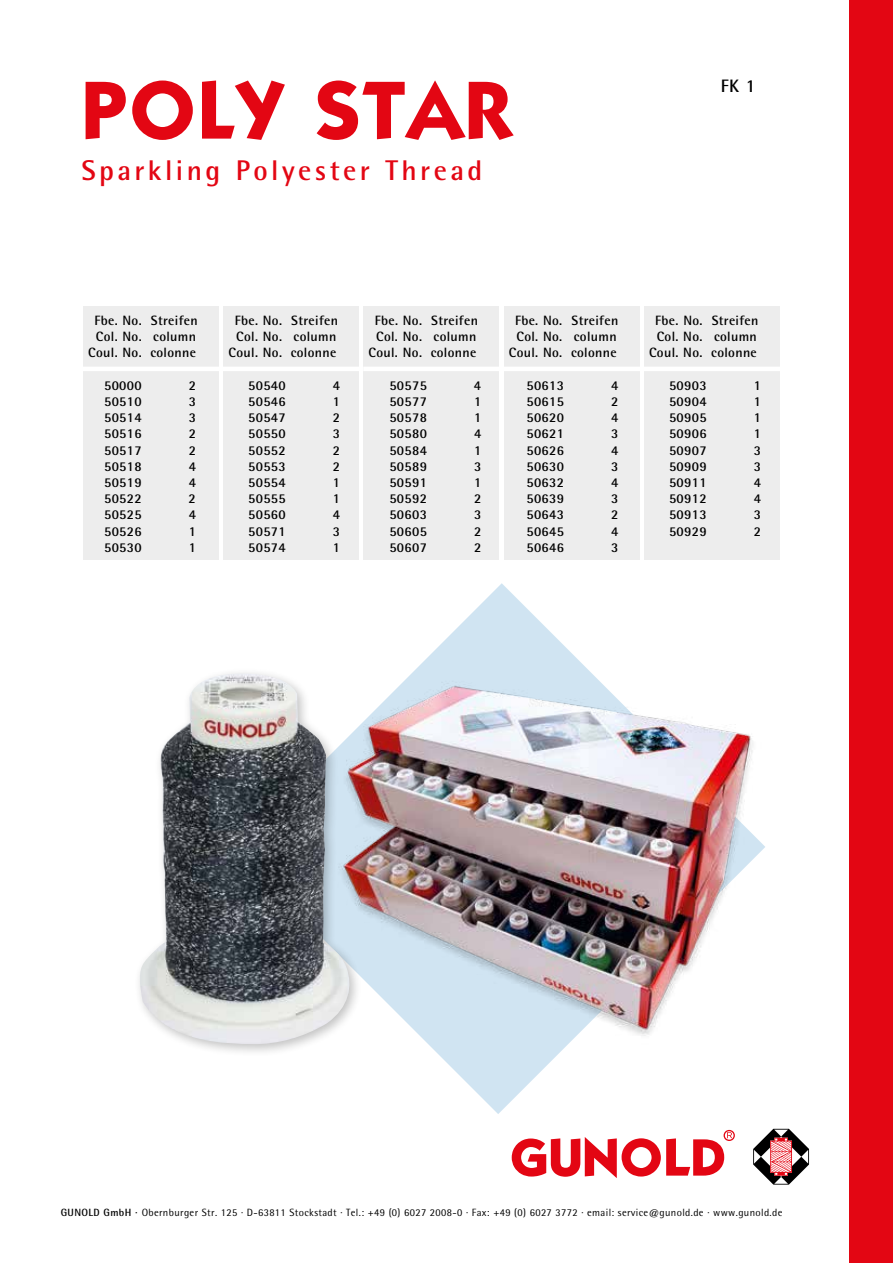
<style>
.page{position:relative;width:893px;height:1263px;background:#fff}
.page>*{position:absolute;margin:0;border:0;box-sizing:border-box;transform-origin:0 0}
.t1{font:700 82.8px "Itc Kabel";letter-spacing:.035em;color:#e30613}
.t2{font:700 28.5px "Rotis Semi Sans";letter-spacing:.12em;color:#e30613}
.t3{font:700 18px "Rotis Semi Sans";color:#000}
.t4{font:700 13.5px/16.2px "Rotis Semi Sans";letter-spacing:.025em;color:#000;text-align:center}
.t5{font:10.5px "Rotis Semi Sans";letter-spacing:.035em;color:#000}
.s1{font-weight:700}
</style>
<div class="page">
<svg style="left:445px;top:583px;width:106px;height:531px"></svg>
<div style="left:849px;top:0;width:44px;height:1263px;background:#e30613"></div>
<svg style="left:512px;top:1130px;width:223px;height:48px"></svg>
<svg style="left:753px;top:1129px;width:56px;height:55px"></svg>
<div style="left:83px;top:306px;width:136px;height:254px;background:#ededed"></div>
<div style="left:363px;top:306px;width:136px;height:254px;background:#ededed"></div>
<div style="left:223px;top:306px;width:136px;height:254px;background:#ededed"></div>
<div style="left:504px;top:306px;width:135px;height:254px;background:#ededed"></div>
<div style="left:644px;top:306px;width:136px;height:254px;background:#ededed"></div>
<hr style="left:83px;top:367px;width:280px;height:4px;background:#fff">
<hr style="left:363px;top:367px;width:425px;height:4px;background:#fff">
<img style="left:363px;top:621px;width:402px;height:440px">
<div style="left:133px;top:667px;width:230px;height:391px;background:#000;opacity:.25"></div>
<img style="left:138px;top:674px;width:215px;height:370px">
<h1 class="t1" style="left:81px;top:60px;width:432px">POLY STAR</h1>
<h3 class="t3" style="left:721px;top:75px;width:36px">FK 1</h3>
<h2 class="t2" style="left:81px;top:153px;width:402px">Sparkling Polyester Thread</h2>
<p class="t4" style="left:88px;top:312px;width:111px">Fbe. No. Streifen<br>Col. No. column<br>Coul. No. colonne</p>
<p class="t4" style="left:104px;top:377px;width:39px">50000</p>
<p class="t4" style="left:189px;top:377px;width:9px">2</p>
<p class="t4" style="left:104px;top:393px;width:39px">50510</p>
<p class="t4" style="left:189px;top:393px;width:9px">3</p>
<p class="t4" style="left:104px;top:409px;width:39px">50514</p>
<p class="t4" style="left:189px;top:409px;width:9px">3</p>
<p class="t4" style="left:104px;top:425px;width:39px">50516</p>
<p class="t4" style="left:189px;top:425px;width:9px">2</p>
<p class="t4" style="left:104px;top:442px;width:39px">50517</p>
<p class="t4" style="left:189px;top:442px;width:9px">2</p>
<p class="t4" style="left:104px;top:458px;width:39px">50518</p>
<p class="t4" style="left:189px;top:458px;width:9px">4</p>
<p class="t4" style="left:104px;top:474px;width:39px">50519</p>
<p class="t4" style="left:189px;top:474px;width:9px">4</p>
<p class="t4" style="left:104px;top:490px;width:39px">50522</p>
<p class="t4" style="left:188px;top:490px;width:9px">2</p>
<p class="t4" style="left:104px;top:506px;width:39px">50525</p>
<p class="t4" style="left:189px;top:506px;width:9px">4</p>
<p class="t4" style="left:104px;top:523px;width:39px">50526</p>
<p class="t4" style="left:189px;top:523px;width:9px">1</p>
<p class="t4" style="left:104px;top:539px;width:39px">50530</p>
<p class="t4" style="left:189px;top:539px;width:9px">1</p>
<p class="t4" style="left:229px;top:312px;width:111px">Fbe. No. Streifen<br>Col. No. column<br>Coul. No. colonne</p>
<p class="t4" style="left:509px;top:312px;width:111px">Fbe. No. Streifen<br>Col. No. column<br>Coul. No. colonne</p>
<p class="t4" style="left:649px;top:312px;width:111px">Fbe. No. Streifen<br>Col. No. column<br>Coul. No. colonne</p>
<p class="t4" style="left:248px;top:377px;width:39px">50540</p>
<p class="t4" style="left:333px;top:377px;width:9px">4</p>
<p class="t4" style="left:248px;top:393px;width:39px">50546</p>
<p class="t4" style="left:333px;top:393px;width:9px">1</p>
<p class="t4" style="left:248px;top:409px;width:39px">50547</p>
<p class="t4" style="left:333px;top:409px;width:9px">2</p>
<p class="t4" style="left:248px;top:425px;width:39px">50550</p>
<p class="t4" style="left:333px;top:425px;width:9px">3</p>
<p class="t4" style="left:248px;top:442px;width:39px">50552</p>
<p class="t4" style="left:333px;top:442px;width:9px">2</p>
<p class="t4" style="left:248px;top:458px;width:39px">50553</p>
<p class="t4" style="left:333px;top:458px;width:9px">2</p>
<p class="t4" style="left:248px;top:474px;width:39px">50554</p>
<p class="t4" style="left:333px;top:474px;width:9px">1</p>
<p class="t4" style="left:248px;top:490px;width:39px">50555</p>
<p class="t4" style="left:333px;top:490px;width:9px">1</p>
<p class="t4" style="left:248px;top:506px;width:39px">50560</p>
<p class="t4" style="left:333px;top:506px;width:9px">4</p>
<p class="t4" style="left:248px;top:523px;width:39px">50571</p>
<p class="t4" style="left:333px;top:523px;width:9px">3</p>
<p class="t4" style="left:248px;top:539px;width:39px">50574</p>
<p class="t4" style="left:333px;top:539px;width:9px">1</p>
<p class="t4" style="left:369px;top:312px;width:111px">Fbe. No. Streifen<br>Col. No. column<br>Coul. No. colonne</p>
<p class="t4" style="left:389px;top:377px;width:39px">50575</p>
<p class="t4" style="left:474px;top:377px;width:9px">4</p>
<p class="t4" style="left:389px;top:393px;width:39px">50577</p>
<p class="t4" style="left:474px;top:393px;width:9px">1</p>
<p class="t4" style="left:389px;top:409px;width:39px">50578</p>
<p class="t4" style="left:474px;top:409px;width:9px">1</p>
<p class="t4" style="left:389px;top:425px;width:39px">50580</p>
<p class="t4" style="left:474px;top:425px;width:9px">4</p>
<p class="t4" style="left:389px;top:442px;width:39px">50584</p>
<p class="t4" style="left:474px;top:442px;width:9px">1</p>
<p class="t4" style="left:389px;top:458px;width:39px">50589</p>
<p class="t4" style="left:474px;top:458px;width:9px">3</p>
<p class="t4" style="left:389px;top:474px;width:39px">50591</p>
<p class="t4" style="left:474px;top:474px;width:9px">1</p>
<p class="t4" style="left:389px;top:490px;width:39px">50592</p>
<p class="t4" style="left:474px;top:490px;width:9px">2</p>
<p class="t4" style="left:389px;top:506px;width:39px">50603</p>
<p class="t4" style="left:474px;top:506px;width:9px">3</p>
<p class="t4" style="left:389px;top:523px;width:39px">50605</p>
<p class="t4" style="left:474px;top:523px;width:9px">2</p>
<p class="t4" style="left:389px;top:539px;width:39px">50607</p>
<p class="t4" style="left:474px;top:539px;width:9px">2</p>
<p class="t4" style="left:526px;top:377px;width:39px">50613</p>
<p class="t4" style="left:611px;top:377px;width:9px">4</p>
<p class="t4" style="left:526px;top:393px;width:39px">50615</p>
<p class="t4" style="left:611px;top:393px;width:9px">2</p>
<p class="t4" style="left:526px;top:409px;width:39px">50620</p>
<p class="t4" style="left:611px;top:409px;width:9px">4</p>
<p class="t4" style="left:526px;top:425px;width:39px">50621</p>
<p class="t4" style="left:611px;top:425px;width:9px">3</p>
<p class="t4" style="left:526px;top:442px;width:39px">50626</p>
<p class="t4" style="left:611px;top:442px;width:9px">4</p>
<p class="t4" style="left:526px;top:458px;width:39px">50630</p>
<p class="t4" style="left:611px;top:458px;width:9px">3</p>
<p class="t4" style="left:526px;top:474px;width:39px">50632</p>
<p class="t4" style="left:611px;top:474px;width:9px">4</p>
<p class="t4" style="left:526px;top:490px;width:39px">50639</p>
<p class="t4" style="left:611px;top:490px;width:9px">3</p>
<p class="t4" style="left:526px;top:506px;width:39px">50643</p>
<p class="t4" style="left:611px;top:506px;width:9px">2</p>
<p class="t4" style="left:526px;top:523px;width:39px">50645</p>
<p class="t4" style="left:611px;top:523px;width:9px">4</p>
<p class="t4" style="left:526px;top:539px;width:39px">50646</p>
<p class="t4" style="left:611px;top:539px;width:9px">3</p>
<p class="t4" style="left:669px;top:377px;width:39px">50903</p>
<p class="t4" style="left:754px;top:377px;width:9px">1</p>
<p class="t4" style="left:669px;top:393px;width:39px">50904</p>
<p class="t4" style="left:754px;top:393px;width:9px">1</p>
<p class="t4" style="left:669px;top:409px;width:39px">50905</p>
<p class="t4" style="left:754px;top:409px;width:9px">1</p>
<p class="t4" style="left:669px;top:425px;width:39px">50906</p>
<p class="t4" style="left:754px;top:425px;width:9px">1</p>
<p class="t4" style="left:669px;top:442px;width:39px">50907</p>
<p class="t4" style="left:754px;top:442px;width:9px">3</p>
<p class="t4" style="left:669px;top:458px;width:39px">50909</p>
<p class="t4" style="left:754px;top:458px;width:9px">3</p>
<p class="t4" style="left:669px;top:474px;width:39px">50911</p>
<p class="t4" style="left:754px;top:474px;width:9px">4</p>
<p class="t4" style="left:669px;top:490px;width:39px">50912</p>
<p class="t4" style="left:754px;top:490px;width:9px">4</p>
<p class="t4" style="left:669px;top:506px;width:39px">50913</p>
<p class="t4" style="left:754px;top:506px;width:9px">3</p>
<p class="t4" style="left:669px;top:523px;width:39px">50929</p>
<p class="t4" style="left:754px;top:523px;width:9px">2</p>
<p class="t5" style="left:61px;top:1206px;width:723px"><span class="s1">GUNOLD GmbH ·</span> Obernburger Str. 125 · D-63811 Stockstadt · Tel.: +49 (0) 6027 2008-0 · Fax: +49 (0) 6027 3772 · email: service@gunold.de · www.gunold.de</p>
</div>
